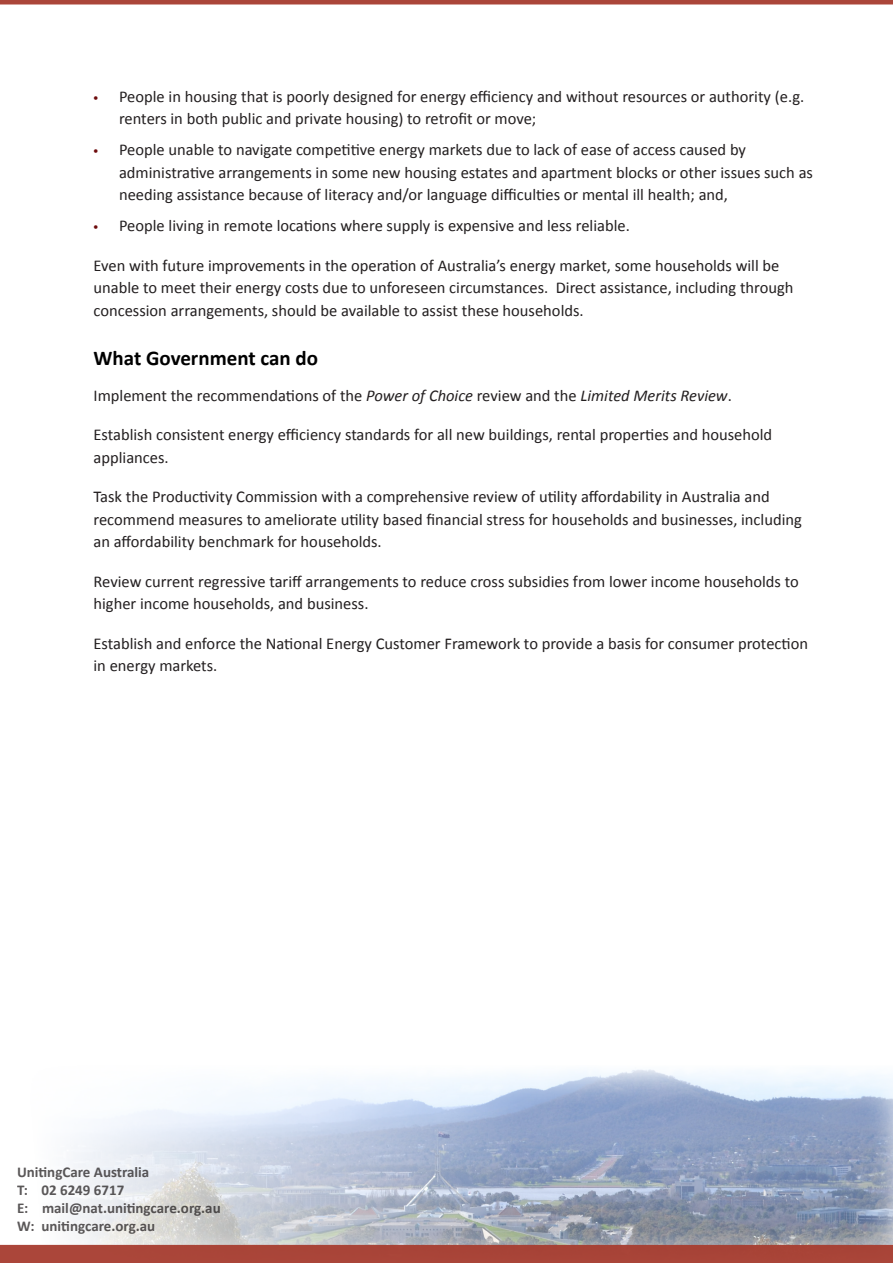
<style>
.page{position:relative;width:893px;height:1263px;background:#fff}
.page>*{position:absolute;margin:0;border:0;box-sizing:border-box;transform-origin:0 0}
._03_heading{font:700 21px "Calibri";color:#000}
.main_content{font:16.5px/22.5px "Calibri";color:#231f20}
.t1{font:700 15px/18px "Calibri";color:#231f20}
.s1{font-family:"Myriad Pro";font-weight:600;font-style:italic;font-size:15px;color:#6d0b0c}
.s2{font-style:italic}
</style>
<div class="page">
<img style="left:0;top:1069px;width:893px;height:176px">
<div style="left:0;top:1245px;width:893px;height:18px;background:#a94538"></div>
<div style="left:0;top:0;width:893px;height:5px;background:#ab463a"></div>
<p class="main_content" style="left:119px;top:85px;width:687px;text-indent:-26px"><span class="s1">•</span> People in housing that is poorly designed for energy efficiency and without resources or authority (e.g. renters in both public and private housing) to retrofit or move;</p>
<p class="main_content" style="left:119px;top:139px;width:695px;text-indent:-26px"><span class="s1">•</span> People unable to navigate competitive energy markets due to lack of ease of access caused by administrative arrangements in some new housing estates and apartment blocks or other issues such as needing assistance because of literacy and/or language difficulties or mental ill health; and,</p>
<p class="main_content" style="left:94px;top:215px;width:538px"><span class="s1">•</span> People living in remote locations where supply is expensive and less reliable.</p>
<p class="main_content" style="left:94px;top:254px;width:701px">Even with future improvements in the operation of Australia’s energy market, some households will be unable to meet their energy costs due to unforeseen circumstances. Direct assistance, including through concession arrangements, should be available to assist these households.</p>
<p class="_03_heading" style="left:94px;top:345px;width:226px">What Government can do</p>
<p class="main_content" style="left:94px;top:384px;width:640px">Implement the recommendations of the <span class="s2">Power of Choice</span> review and the <span class="s2">Limited Merits Review</span>.</p>
<p class="main_content" style="left:94px;top:423px;width:680px">Establish consistent energy efficiency standards for all new buildings, rental properties and household appliances.</p>
<p class="main_content" style="left:94px;top:485px;width:710px">Task the Productivity Commission with a comprehensive review of utility affordability in Australia and recommend measures to ameliorate utility based financial stress for households and businesses, including an affordability benchmark for households.</p>
<p class="main_content" style="left:94px;top:570px;width:707px">Review current regressive tariff arrangements to reduce cross subsidies from lower income households to higher income households, and business.</p>
<p class="main_content" style="left:94px;top:632px;width:716px">Establish and enforce the National Energy Customer Framework to provide a basis for consumer protection in energy markets.</p>
<p class="t1" style="left:17px;top:1163px;width:205px">UnitingCare Australia<br>T: 02 6249 6717<br>E: mail@nat.unitingcare.org.au<br>W: unitingcare.org.au</p>
</div>
